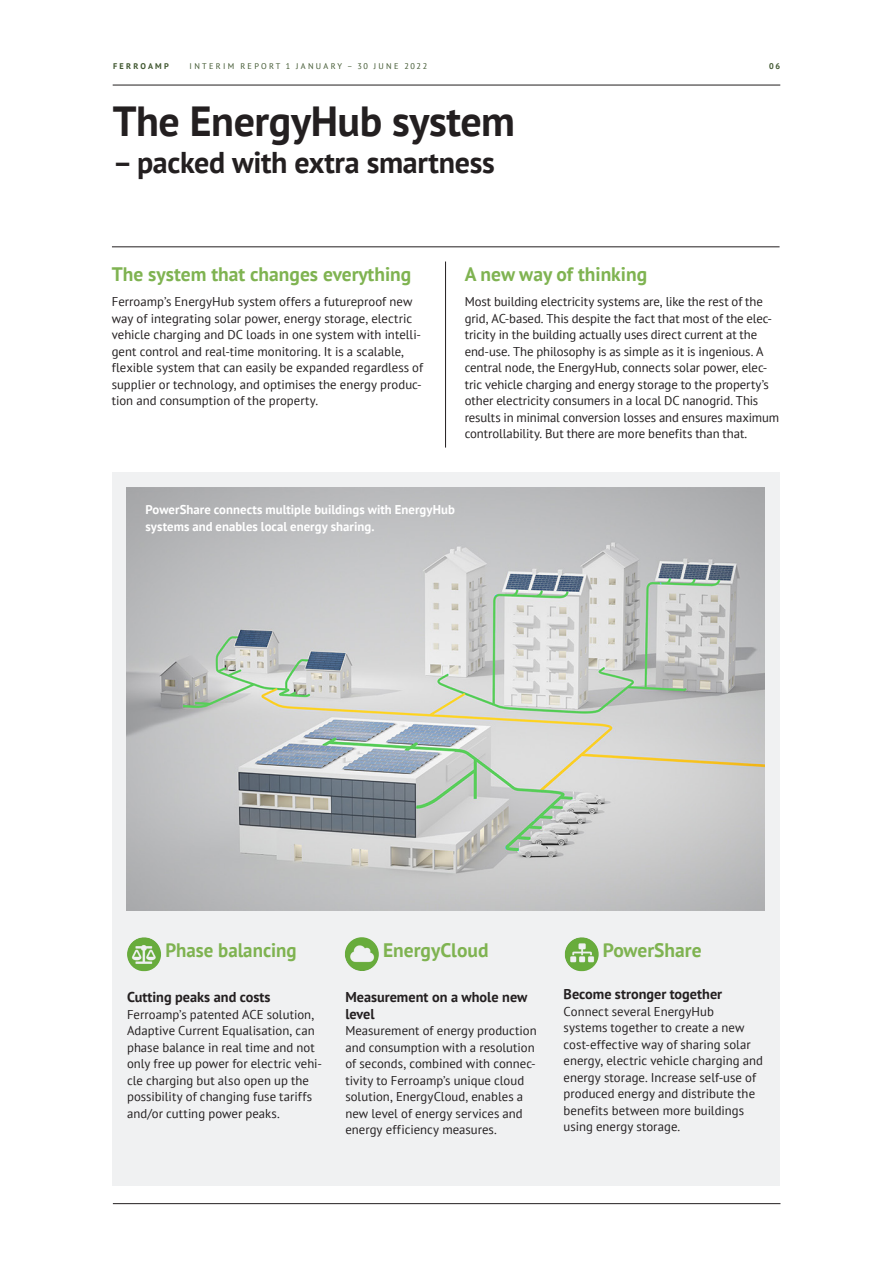
<style>
.page{position:relative;width:893px;height:1263px;background:#fff}
.page>*{position:absolute;margin:0;border:0;box-sizing:border-box;transform-origin:0 0}
.Rubrik{font:700 42px "PT Sans";letter-spacing:-.01em;color:#231f20}
.Rubrik-2{font:700 30px "PT Sans";letter-spacing:-.01em;color:#231f20}
.Mellanrbrik_större{font:700 19.5px "PT Sans";color:#7fb351}
.Mellanrubrik{font:700 14.25px/16.5px "PT Sans";color:#231f20}
.Bröd_första_stycke{font:700 14.25px "PT Sans";color:#231f20}
.Bröd_första_stycke-2{font:12.75px/16.5px "PT Sans";color:#231f20}
.Ingress{font:700 12.75px/16.5px "PT Sans";letter-spacing:.005em;color:#fff}
.t1{font:8.25px "PT Sans";letter-spacing:.28em;color:#405730}
.t2{font:700 8.25px "PT Sans";letter-spacing:.28em;color:#405730}
</style>
<div class="page">
<hr style="left:113px;top:85px;width:667px;height:1px;background:#231f20">
<hr style="left:113px;top:1203px;width:667px;height:1px;background:#231f20">
<div style="left:112px;top:472px;width:667px;height:714px;background:#f0f1f2"></div>
<hr style="left:112px;top:247px;width:668px;height:1px;background:#231f20">
<img style="left:126px;top:488px;width:638px;height:422px">
<img style="left:127px;top:937px;width:34px;height:34px">
<img style="left:345px;top:937px;width:34px;height:34px">
<img style="left:565px;top:937px;width:34px;height:34px">
<hr style="left:445px;top:261px;width:1px;height:187px;background:#231f20">
<p class="t2" style="left:113px;top:61px;width:57px">FERROAMP</p>
<p class="t1" style="left:190px;top:61px;width:239px">INTERIM REPORT 1 JANUARY – 30 JUNE 2022</p>
<p class="t2" style="left:769px;top:61px;width:13px">06</p>
<p class="Rubrik" style="left:113px;top:93px;width:404px">The EnergyHub system</p>
<p class="Rubrik-2" style="left:113px;top:143px;width:384px">– packed with extra smartness</p>
<p class="Mellanrbrik_större" style="left:112px;top:262px;width:301px">The system that changes everything</p>
<p class="Bröd_första_stycke-2" style="left:112px;top:293px;width:313px">Ferroamp’s EnergyHub system offers a futureproof new way of integrating solar power, energy storage, electric vehicle charging and DC loads in one system with intelli&shy;gent control and real-time monitoring. It is a scalable, flexible system that can easily be expanded regardless of supplier or technology, and optimises the energy produc&shy;tion and consumption of the property.</p>
<p class="Mellanrbrik_större" style="left:465px;top:262px;width:184px">A new way of thinking</p>
<p class="Bröd_första_stycke-2" style="left:465px;top:293px;width:316px">Most building electricity systems are, like the rest of the grid, AC-based. This despite the fact that most of the elec&shy;tricity in the building actually uses direct current at the end-use. The philosophy is as simple as it is ingenious. A central node, the EnergyHub, connects solar power, elec&shy;tric vehicle charging and energy storage to the property’s other electricity consumers in a local DC nanogrid. This results in minimal conversion losses and ensures maximum controllability. But there are more benefits than that.</p>
<p class="Ingress" style="left:145px;top:501px;width:311px">PowerShare connects multiple buildings with EnergyHub systems and enables local energy sharing.</p>
<p class="Mellanrbrik_större" style="left:165px;top:937px;width:133px">Phase balancing</p>
<p class="Mellanrubrik" style="left:127px;top:989px;width:145px">Cutting peaks and costs</p>
<p class="Bröd_första_stycke-2" style="left:127px;top:1006px;width:196px">Ferroamp’s patented ACE solution, Adaptive Current Equalisation, can phase balance in real time and not only free up power for electric vehi&shy;cle charging but also open up the possibility of changing fuse tariffs and/or cutting power peaks.</p>
<p class="Mellanrbrik_större" style="left:383px;top:937px;width:107px">EnergyCloud</p>
<p class="Mellanrubrik" style="left:345px;top:989px;width:184px">Measurement on a whole new level</p>
<p class="Bröd_första_stycke-2" style="left:345px;top:1022px;width:193px">Measurement of energy production and consumption with a resolution of seconds, combined with connec&shy;tivity to Ferroamp’s unique cloud solution, EnergyCloud, enables a new level of energy services and energy efficiency measures.</p>
<p class="Mellanrbrik_större" style="left:603px;top:937px;width:100px">PowerShare</p>
<p class="Bröd_första_stycke" style="left:564px;top:985px;width:160px">Become stronger together</p>
<p class="Bröd_första_stycke-2" style="left:564px;top:1003px;width:152px">Connect several EnergyHub</p>
<p class="Bröd_första_stycke-2" style="left:564px;top:1019px;width:201px">systems together to create a new cost-effective way of sharing solar energy, electric vehicle charging and energy storage. Increase self-use of produced energy and distribute the benefits between more buildings using energy storage.</p>
</div>
